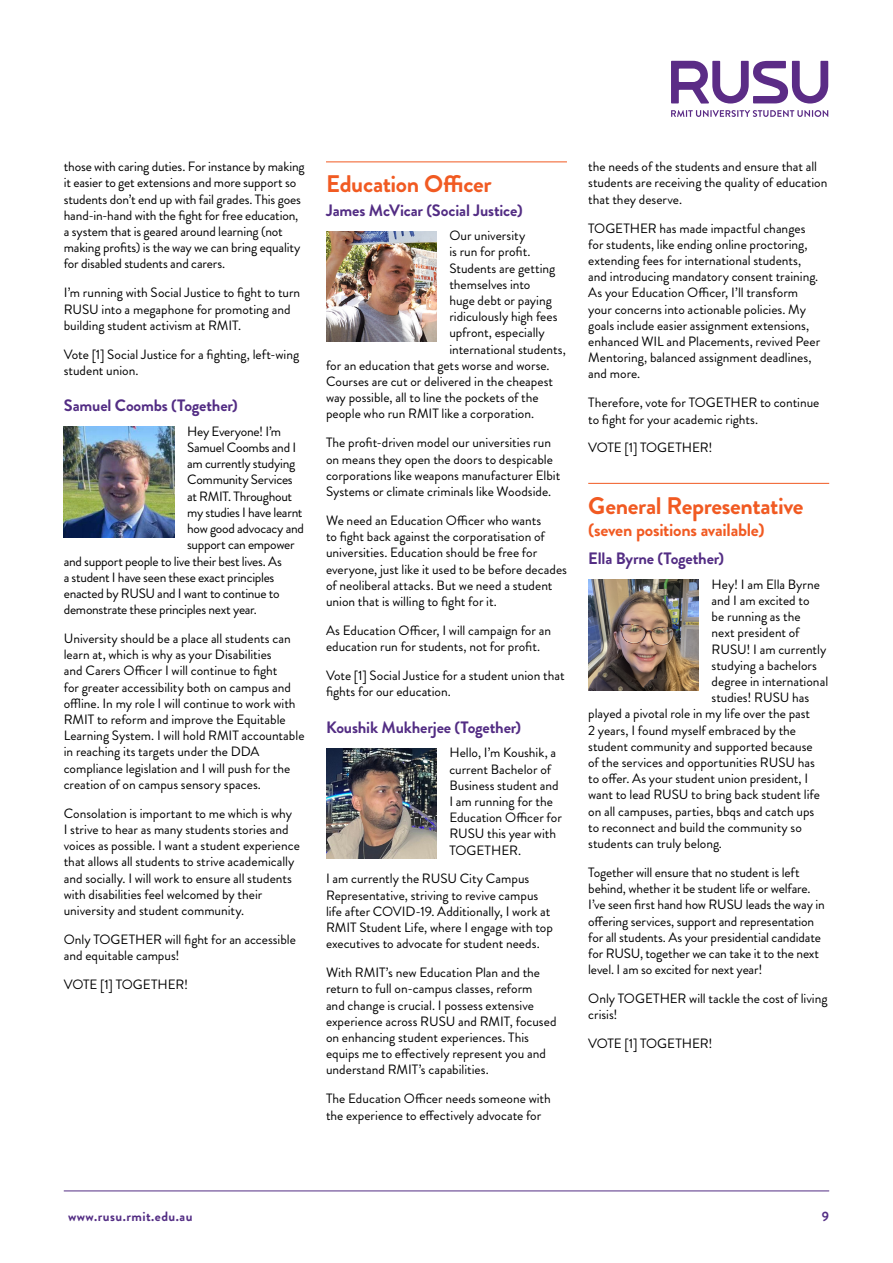
<style>
.page{position:relative;width:893px;height:1263px;background:#fff}
.page>*{position:absolute;margin:0;border:0;box-sizing:border-box;transform-origin:0 0}
.t1{font:700 24px "Brandon Grotesque";letter-spacing:-.015em;color:#f15a22}
.t2{font:700 18px "Brandon Grotesque";letter-spacing:-.015em;color:#f15a22}
.t3{font:700 16.5px "Brandon Grotesque";letter-spacing:-.01em;color:#532d84}
.t4{font:13.5px/16.2px "Brandon Grotesque";letter-spacing:-.005em;color:#000}
.t5{font:13.5px "Brandon Grotesque";letter-spacing:-.025em;color:#000}
.t6{font:700 13.5px "Brandon Grotesque";letter-spacing:.035em;color:#532d84}
</style>
<div class="page">
<hr style="left:64px;top:1190px;width:765px;height:1px;background:#532d84">
<svg style="left:671px;top:110px;width:157px;height:7px"></svg>
<svg style="left:671px;top:61px;width:157px;height:43px"></svg>
<img style="left:64px;top:427px;width:110px;height:110px">
<hr style="left:326px;top:161px;width:241px;height:1px;background:#f15a22">
<img style="left:326px;top:231px;width:111px;height:111px">
<img style="left:326px;top:748px;width:111px;height:111px">
<hr style="left:588px;top:483px;width:241px;height:1px;background:#f15a22">
<img style="left:588px;top:580px;width:111px;height:110px">
<p class="t4" style="left:64px;top:159px;width:242px">those with caring duties. For instance by making it easier to get extensions and more support so students don’t end up with fail grades. This goes hand-in-hand with the fight for free education, a system that is geared around learning (not making profits) is the way we can bring equality for disabled students and carers.</p>
<p class="t4" style="left:64px;top:285px;width:238px">I’m running with Social Justice to fight to turn<br>RUSU into a megaphone for promoting and building student activism at RMIT.</p>
<p class="t4" style="left:64px;top:346px;width:237px">Vote [1] Social Justice for a fighting, left-wing student union.</p>
<p class="t3" style="left:64px;top:394px;width:176px">Samuel Coombs (Together)</p>
<p class="t4" style="left:187px;top:423px;width:96px">Hey Everyone! I’m</p>
<p class="t4" style="left:187px;top:439px;width:111px">Samuel Coombs and I</p>
<p class="t4" style="left:187px;top:456px;width:110px">am currently studying</p>
<p class="t4" style="left:187px;top:472px;width:107px">Community Services</p>
<p class="t4" style="left:187px;top:488px;width:107px">at RMIT. Throughout</p>
<p class="t4" style="left:187px;top:504px;width:117px">my studies I have learnt</p>
<p class="t4" style="left:187px;top:520px;width:118px">how good advocacy and</p>
<p class="t4" style="left:187px;top:537px;width:109px">support can empower</p>
<p class="t4" style="left:64px;top:553px;width:220px">and support people to live their best lives. As</p>
<p class="t4" style="left:64px;top:569px;width:212px">a student I have seen these exact principles</p>
<p class="t5" style="left:64px;top:584px;width:217px">enacted by RUSU and I want to continue to</p>
<p class="t4" style="left:64px;top:601px;width:194px">demonstrate these principles next year.</p>
<p class="t4" style="left:64px;top:630px;width:242px">University should be a place all students can learn at, which is why as your Disabilities<br>and Carers Officer I will continue to fight<br>for greater accessibility both on campus and offline. In my role I will continue to work with RMIT to reform and improve the Equitable Learning System. I will hold RMIT accountable in reaching its targets under the DDA compliance legislation and I will push for the creation of on campus sensory spaces.</p>
<p class="t4" style="left:64px;top:805px;width:238px">Consolation is important to me which is why<br>I strive to hear as many students stories and voices as possible. I want a student experience that allows all students to strive academically and socially. I will work to ensure all students with disabilities feel welcomed by their university and student community.</p>
<p class="t4" style="left:64px;top:931px;width:234px">Only TOGETHER will fight for an accessible and equitable campus!</p>
<p class="t4" style="left:64px;top:977px;width:126px">VOTE [1] TOGETHER!</p>
<h1 class="t1" style="left:326px;top:167px;width:167px">Education Officer</h1>
<p class="t3" style="left:326px;top:198px;width:198px">James McVicar (Social Justice)</p>
<p class="t4" style="left:449px;top:228px;width:77px">Our university</p>
<p class="t4" style="left:449px;top:244px;width:83px">is run for profit.</p>
<p class="t4" style="left:449px;top:260px;width:108px">Students are getting</p>
<p class="t4" style="left:449px;top:276px;width:83px">themselves into</p>
<p class="t4" style="left:449px;top:292px;width:104px">huge debt or paying</p>
<p class="t4" style="left:449px;top:309px;width:110px">ridiculously high fees</p>
<p class="t4" style="left:449px;top:325px;width:97px">upfront, especially</p>
<p class="t4" style="left:449px;top:341px;width:118px">international students,</p>
<p class="t4" style="left:326px;top:357px;width:225px">for an education that gets worse and worse.</p>
<p class="t4" style="left:326px;top:373px;width:229px">Courses are cut or delivered in the cheapest</p>
<p class="t4" style="left:326px;top:390px;width:214px">way possible, all to line the pockets of the</p>
<p class="t4" style="left:326px;top:406px;width:210px">people who run RMIT like a corporation.</p>
<p class="t4" style="left:326px;top:435px;width:236px">The profit-driven model our universities run on means they open the doors to despicable corporations like weapons manufacturer Elbit Systems or climate criminals like Woodside.</p>
<p class="t4" style="left:326px;top:512px;width:242px">We need an Education Officer who wants<br>to fight back against the corporatisation of universities. Education should be free for everyone, just like it used to be before decades of neoliberal attacks. But we need a student union that is willing to fight for it.</p>
<p class="t4" style="left:326px;top:622px;width:227px">As Education Officer, I will campaign for an education run for students, not for profit.</p>
<p class="t4" style="left:326px;top:668px;width:240px">Vote [1] Social Justice for a student union that fights for our education.</p>
<p class="t3" style="left:326px;top:715px;width:197px">Koushik Mukherjee (Together)</p>
<p class="t4" style="left:449px;top:745px;width:114px">Hello, I’m Koushik, a current Bachelor of<br>Business student and<br>I am running for the<br>Education Officer for<br>RUSU this year with<br>TOGETHER.</p>
<p class="t4" style="left:326px;top:871px;width:228px">I am currently the RUSU City Campus Representative, striving to revive campus life after COVID-19. Additionally, I work at RMIT Student Life, where I engage with top executives to advocate for student needs.</p>
<p class="t4" style="left:326px;top:965px;width:232px">With RMIT’s new Education Plan and the return to full on-campus classes, reform<br>and change is crucial. I possess extensive experience across RUSU and RMIT, focused on enhancing student experiences. This equips me to effectively represent you and understand RMIT’s capabilities.</p>
<p class="t4" style="left:326px;top:1091px;width:226px">The Education Officer needs someone with the experience to effectively advocate for</p>
<p class="t4" style="left:588px;top:159px;width:241px">the needs of the students and ensure that all students are receiving the quality of education that they deserve.</p>
<p class="t4" style="left:588px;top:220px;width:233px">TOGETHER has made impactful changes for students, like ending online proctoring, extending fees for international students, and introducing mandatory consent training.<br>As your Education Officer, I’ll transform your concerns into actionable policies. My goals include easier assignment extensions, enhanced WIL and Placements, revived Peer Mentoring, balanced assignment deadlines, and more.</p>
<p class="t4" style="left:588px;top:395px;width:233px">Therefore, vote for TOGETHER to continue to fight for your academic rights.</p>
<p class="t4" style="left:588px;top:440px;width:126px">VOTE [1] TOGETHER!</p>
<h1 class="t1" style="left:588px;top:488px;width:217px">General Representative</h1>
<h2 class="t2" style="left:588px;top:517px;width:178px">(seven positions available)</h2>
<p class="t3" style="left:588px;top:547px;width:137px">Ella Byrne (Together)</p>
<p class="t4" style="left:712px;top:576px;width:110px">Hey! I am Ella Byrne</p>
<p class="t4" style="left:712px;top:592px;width:99px">and I am excited to</p>
<p class="t4" style="left:712px;top:609px;width:90px">be running as the</p>
<p class="t4" style="left:712px;top:625px;width:90px">next president of</p>
<p class="t4" style="left:712px;top:641px;width:116px">RUSU! I am currently</p>
<p class="t4" style="left:712px;top:657px;width:107px">studying a bachelors</p>
<p class="t4" style="left:712px;top:673px;width:118px">degree in international</p>
<p class="t4" style="left:712px;top:690px;width:99px">studies! RUSU has</p>
<p class="t4" style="left:588px;top:706px;width:223px">played a pivotal role in my life over the past</p>
<p class="t4" style="left:588px;top:722px;width:209px">2 years, I found myself embraced by the</p>
<p class="t4" style="left:588px;top:738px;width:226px">student community and supported because</p>
<p class="t4" style="left:588px;top:754px;width:228px">of the services and opportunities RUSU has</p>
<p class="t4" style="left:588px;top:771px;width:221px">to offer. As your student union president, I</p>
<p class="t4" style="left:588px;top:787px;width:233px">want to lead RUSU to bring back student life</p>
<p class="t4" style="left:588px;top:803px;width:228px">on all campuses, parties, bbqs and catch ups</p>
<p class="t4" style="left:588px;top:819px;width:215px">to reconnect and build the community so</p>
<p class="t4" style="left:588px;top:835px;width:135px">students can truly belong.</p>
<p class="t4" style="left:588px;top:864px;width:238px">Together will ensure that no student is left behind, whether it be student life or welfare.<br>I’ve seen first hand how RUSU leads the way in offering services, support and representation for all students. As your presidential candidate for RUSU, together we can take it to the next level. I am so excited for next year!</p>
<p class="t4" style="left:588px;top:990px;width:241px">Only TOGETHER will tackle the cost of living crisis!</p>
<p class="t4" style="left:588px;top:1036px;width:126px">VOTE [1] TOGETHER!</p>
<p class="t6" style="left:68px;top:1207px;width:126px">www.rusu.rmit.edu.au</p>
<p class="t6" style="left:822px;top:1207px;width:9px">9</p>
</div>
